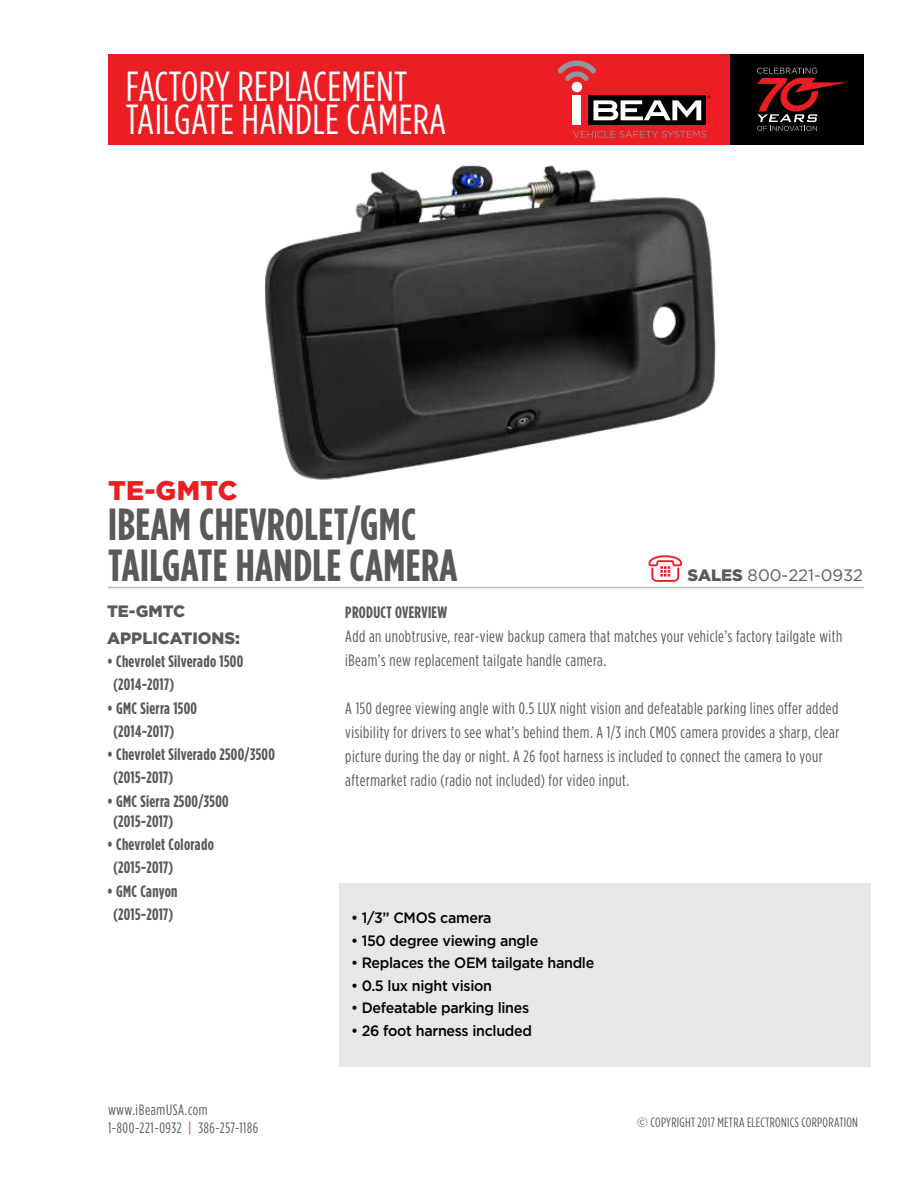
<style>
.page{position:relative;width:918px;height:1188px;background:#fff}
.page>*{position:absolute;margin:0;border:0;box-sizing:border-box;transform-origin:0 0}
.t1{font:700 45px/40.5px "Gotham Condensed";letter-spacing:.01em;color:#58595b}
.t2{font:42px/33px "Gotham Condensed";letter-spacing:.01em;color:#fff}
.t3{font:900 27px "Gotham";letter-spacing:.01em;color:#ed1d24}
.t4{font:16.5px/24px "Gotham Condensed";letter-spacing:.03em;color:#58595b}
.t5{font:700 16.5px/23.2px "Gotham Condensed";letter-spacing:.02em;color:#58595b}
.t6{font:900 16.5px/26.5px "Gotham";color:#58595b}
.t7{font:16.5px "Gotham";color:#58595b}
.t8{font:500 15px "Gotham";letter-spacing:-.02em;color:#000;scale:.95 1}
.t9{font:15px/18px "Gotham Condensed";letter-spacing:.04em;color:#58595b}
.t10{font:13.5px "Gotham Condensed";letter-spacing:.02em;color:#58595b}
.s1{font-weight:900}
.s2{color:#ed1d24}
.s3{font-family:"Gotham"}
</style>
<div class="page">
<div style="left:108px;top:54px;width:756px;height:91px;background:#ed1d24"></div>
<div style="left:730px;top:54px;width:134px;height:91px;background:#000"></div>
<svg style="left:756px;top:68px;width:91px;height:63px"></svg>
<hr style="left:108px;top:587px;width:756px;height:1px;background:#babcbe">
<div style="left:339px;top:883px;width:532px;height:183px;background:#e6e7e8"></div>
<svg style="left:564px;top:60px;width:25px;height:4px"></svg>
<img style="left:264px;top:64px;width:452px;height:416px">
<svg style="left:648px;top:555px;width:34px;height:27px"></svg>
<h2 class="t2" style="left:126px;top:69px;width:322px">FACTORY REPLACEMENT<br>TAILGATE HANDLE CAMERA</h2>
<h3 class="t3" style="left:108px;top:475px;width:131px">TE-GMTC</h3>
<h1 class="t1" style="left:108px;top:503px;width:351px">IBEAM CHEVROLET/GMC<br>TAILGATE HANDLE CAMERA</h1>
<p class="t7" style="left:688px;top:566px;width:177px"><span class="s1">SALES</span> 800-221-0932</p>
<p class="t6" style="left:107px;top:598px;width:135px">TE-GMTC<br>APPLICATIONS:</p>
<p class="t5" style="left:113px;top:649px;width:132px;text-indent:-6px">• Chevrolet Silverado 1500 (2014-2017)</p>
<p class="t5" style="left:113px;top:696px;width:86px;text-indent:-6px">• GMC Sierra 1500 (2014-2017)</p>
<p class="t5" style="left:113px;top:742px;width:163px;text-indent:-6px">• Chevrolet Silverado 2500/3500 (2015-2017)</p>
<p class="t5" style="left:113px;top:790px;width:117px;line-height:20.2px;text-indent:-6px">• GMC Sierra 2500/3500 (2015-2017)</p>
<p class="t5" style="left:113px;top:832px;width:102px;text-indent:-6px">• Chevrolet Colorado (2015-2017)</p>
<p class="t5" style="left:107px;top:879px;width:72px;text-align:center">• GMC Canyon (2015-2017)</p>
<p class="t9" style="left:108px;top:1100px;width:152px">www.iBeamUSA.com<br>1-800-221-0932 <span class="s2">|</span> 386-257-1186</p>
<p class="t5" style="left:345px;top:600px;width:103px">PRODUCT OVERVIEW</p>
<p class="t4" style="left:345px;top:623px;width:499px">Add an unobtrusive, rear-view backup camera that matches your vehicle’s factory tailgate with iBeam’s new replacement tailgate handle camera.</p>
<p class="t4" style="left:345px;top:696px;width:495px">A 150 degree viewing angle with 0.5 LUX night vision and defeatable parking lines offer added visibility for drivers to see what’s behind them. A 1/3 inch CMOS camera provides a sharp, clear picture during the day or night. A 26 foot harness is included to connect the camera to your aftermarket radio (radio not included) for video input.</p>
<p class="t8" style="left:351px;top:909px;width:149px">• 1/3” CMOS camera</p>
<p class="t8" style="left:351px;top:932px;width:199px">• 150 degree viewing angle</p>
<p class="t8" style="left:351px;top:954px;width:258px">• Replaces the OEM tailgate handle</p>
<p class="t8" style="left:351px;top:977px;width:150px">• 0.5 lux night vision</p>
<p class="t8" style="left:351px;top:999px;width:189px">• Defeatable parking lines</p>
<p class="t8" style="left:351px;top:1022px;width:192px">• 26 foot harness included</p>
<p class="t10" style="left:637px;top:1115px;width:223px"><span class="s3">©</span> COPYRIGHT 2017 METRA ELECTRONICS CORPORATION</p>
</div>
